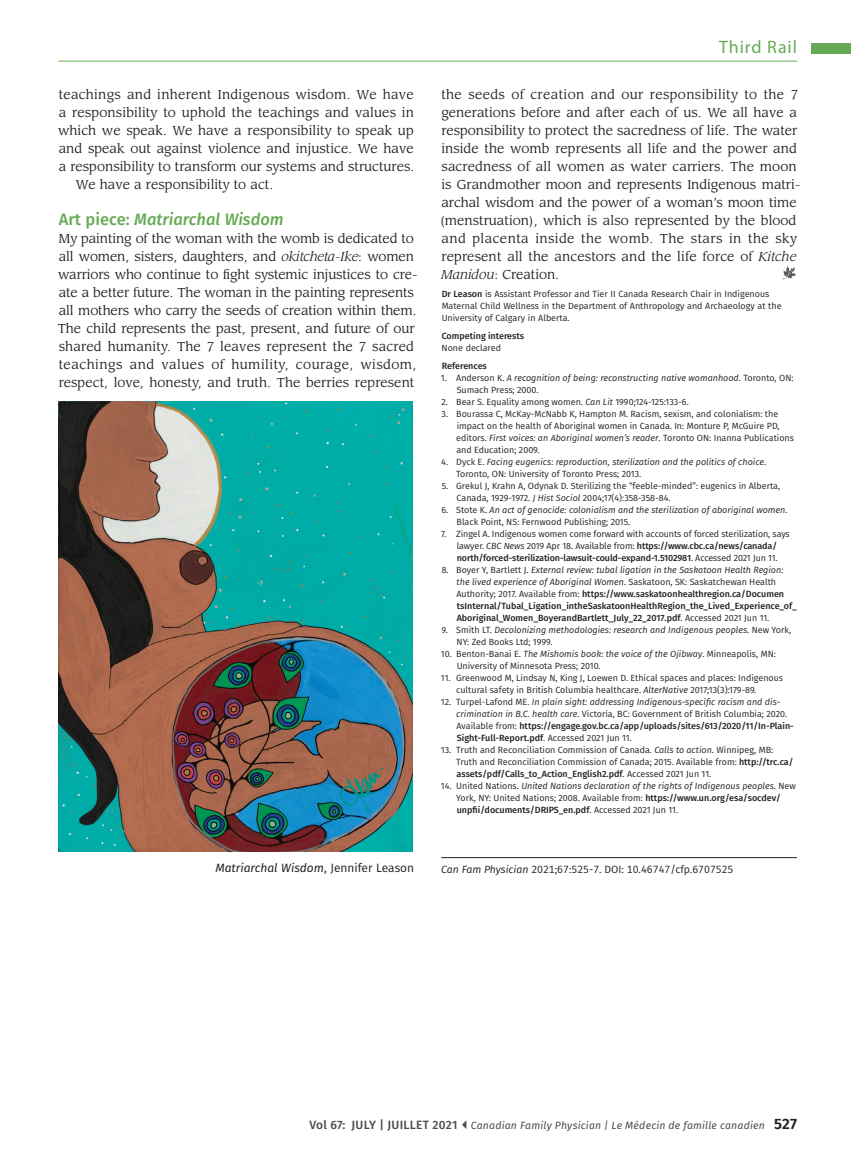
<style>
.page{position:relative;width:851px;height:1161px;background:#fff}
.page>*{position:absolute;margin:0;border:0;box-sizing:border-box;transform-origin:0 0}
.t1{font:18px "Myriad Pro";letter-spacing:.05em;color:#6a5}
.Level3Head{font:italic 500 16.5px "Fira Sans";color:#6a5}
.Paragraph{font:12.75px/18px "Leawood Std";color:#231f20}
.ParagraphIndent{font:12.75px/18px "Leawood Std";color:#231f20;text-align:justify}
.AuthorBio{font:italic 12px "Fira Sans";color:#231f20}
.t2{font:italic 10.5px "Fira Sans";letter-spacing:.015em;color:#4b4c4d}
.InfoLine{font:10.5px "Fira Sans";color:#231f20}
.Reference{font:9px/12px "Fira Sans";color:#231f20}
.Reference-2{font:italic 9px/12px "Fira Sans";color:#231f20}
.Reference-3{font:500 9px/12px "Fira Sans";color:#231f20}
.AuthorBio-2{font:9px/12px "Fira Sans";color:#231f20}
.SmallHead{font:500 9px "Fira Sans";color:#231f20}
.CompetingInterests{font:9px "Fira Sans";color:#231f20}
.s1{font-style:normal}
.s2{font-style:italic}
.s3{font-weight:500}
.s4{font-weight:400}
.s5{font-weight:400;font-style:italic}
.s6{font-weight:500;font-style:normal;font-size:12px}
.s7{font-weight:600;font-style:normal;font-size:15px;color:#231f20}
</style>
<div class="page">
<hr style="left:58px;top:61px;width:738px;height:1px;background:#6a5">
<div style="left:812px;top:44px;width:38px;height:10px;background:#6a5"></div>
<hr style="left:441px;top:857px;width:355px;height:1px;background:#231f20">
<svg style="left:782px;top:266px;width:15px;height:13px"></svg>
<img style="left:58px;top:402px;width:354px;height:450px">
<p class="ParagraphIndent" style="left:58px;top:86px;width:358px">teachings and inherent Indigenous wisdom. We have a responsibility to uphold the teachings and values in which we speak. We have a responsibility to speak up and speak out against violence and injustice. We have a responsibility to transform our systems and structures.</p>
<p class="ParagraphIndent" style="left:76px;top:176px;width:199px">We have a responsibility to act.</p>
<p class="Level3Head" style="left:59px;top:206px;width:226px"><span class="s1">Art piece:</span> Matriarchal Wisdom</p>
<p class="Paragraph" style="left:58px;top:230px;width:361px">My painting of the woman with the womb is dedicated to all women, sisters, daughters, and <span class="s2">okitcheta-Ike</span>: women warriors who continue to fight systemic injustices to cre&shy;ate a better future. The woman in the painting represents all mothers who carry the seeds of creation within them.<br>The child represents the past, present, and future of our shared humanity. The 7 leaves represent the 7 sacred teachings and values of humility, courage, wisdom, respect, love, honesty, and truth. The berries represent</p>
<h1 class="t1" style="left:719px;top:36px;width:79px">Third Rail</h1>
<p class="Paragraph" style="left:440px;top:86px;width:361px">the seeds of creation and our responsibility to the 7 generations before and after each of us. We all have a responsibility to protect the sacredness of life. The water inside the womb represents all life and the power and sacredness of all women as water carriers. The moon is Grandmother moon and represents Indigenous matri&shy;archal wisdom and the power of a woman’s moon time (menstruation), which is also represented by the blood and placenta inside the womb. The stars in the sky represent all the ancestors and the life force of <span class="s2">Kitche Manidou</span>: Creation.</p>
<p class="AuthorBio-2" style="left:441px;top:288px;width:341px"><span class="s3">Dr Leason</span> is Assistant Professor and Tier II Canada Research Chair in Indigenous<br>Maternal Child Wellness in the Department of Anthropology and Archaeology at the<br>University of Calgary in Alberta.</p>
<p class="SmallHead" style="left:441px;top:329px;width:84px">Competing interests</p>
<p class="CompetingInterests" style="left:441px;top:341px;width:61px">None declared</p>
<p class="SmallHead" style="left:442px;top:359px;width:47px">References</p>
<p class="Reference-2" style="left:456px;top:372px;width:338px;text-indent:-16px"><span class="s1">1. Anderson K.</span> A recognition of being: reconstructing native womanhood<span class="s1">. Toronto, ON:<br>Sumach Press; 2000.</span></p>
<p class="Reference" style="left:441px;top:396px;width:249px">2. Bear S. Equality among women. <span class="s2">Can Lit</span> 1990;124-125:133-6.</p>
<p class="Reference" style="left:456px;top:408px;width:339px;text-indent:-15px">3. Bourassa C, McKay-McNabb K, Hampton M. Racism, sexism, and colonialism: the impact on the health of Aboriginal women in Canada. In: Monture P, McGuire PD, editors. <span class="s2">First voices: an Aboriginal women’s reader</span>. Toronto ON: Inanna Publications and Education; 2009.</p>
<p class="Reference-2" style="left:456px;top:456px;width:311px;text-indent:-15px"><span class="s1">4. Dyck E.</span> Facing eugenics: reproduction, sterilization and the politics of choice<span class="s1">.<br>Toronto, ON: University of Toronto Press; 2013.</span></p>
<p class="Reference" style="left:456px;top:480px;width:325px;text-indent:-15px">5. Grekul J, Krahn A, Odynak D. Sterilizing the “feeble-minded”: eugenics in Alberta,<br>Canada, 1929-1972. <span class="s2">J Hist Sociol</span> 2004;17(4):358-358-84.</p>
<p class="Reference-2" style="left:456px;top:504px;width:332px;text-indent:-15px"><span class="s1">6. Stote K.</span> An act of genocide: colonialism and the sterilization of aboriginal women<span class="s1">.<br>Black Point, NS: Fernwood Publishing; 2015.</span></p>
<p class="Reference" style="left:441px;top:528px;width:350px;text-align:center">7. Zingel A. Indigenous women come forward with accounts of forced sterilization, says lawyer. <span class="s2">CBC News</span> 2019 Apr 18. Available from: <span class="s3">https://www.cbc.ca/news/canada/ north/forced-sterilization-lawsuit-could-expand-1.5102981</span>. Accessed 2021 Jun 11.</p>
<p class="Reference-3" style="left:456px;top:563px;width:342px;text-indent:-15px"><span class="s4">8. Boyer Y, Bartlett J.</span> <span class="s5">External review: tubal ligation in the Saskatoon Health Region: the lived experience of Aboriginal Women</span><span class="s4">. Saskatoon, SK: Saskatchewan Health Authority; 2017. Available from:</span> https://www.saskatoonhealthregion.ca/Documen tsInternal/Tubal_Ligation_intheSaskatoonHealthRegion_the_Lived_Experience_of_ Aboriginal_Women_BoyerandBartlett_July_22_2017.pdf<span class="s4">. Accessed 2021 Jun 11.</span></p>
<p class="Reference-2" style="left:456px;top:624px;width:336px;text-indent:-15px"><span class="s1">9. Smith LT.</span> Decolonizing methodologies: research and Indigenous peoples<span class="s1">. New York,<br>NY: Zed Books Ltd; 1999.</span></p>
<p class="Reference" style="left:456px;top:648px;width:321px;text-indent:-16px">10. Benton-Banai E. <span class="s2">The Mishomis book: the voice of the Ojibway</span>. Minneapolis, MN:<br>University of Minnesota Press; 2010.</p>
<p class="Reference" style="left:456px;top:672px;width:328px;text-indent:-15px">11. Greenwood M, Lindsay N, King J, Loewen D. Ethical spaces and places: Indigenous cultural safety in British Columbia healthcare. <span class="s2">AlterNative</span> 2017;13(3):179-89.</p>
<p class="Reference" style="left:456px;top:696px;width:339px;text-indent:-15px">12. Turpel-Lafond ME. <span class="s2">In plain sight: addressing Indigenous-specific racism and dis&shy;crimination in B.C. health care</span>. Victoria, BC: Government of British Columbia; 2020.<br>Available from: <span class="s3">https://engage.gov.bc.ca/app/uploads/sites/613/2020/11/In-Plain-Sight-Full-Report.pdf</span>. Accessed 2021 Jun 11.</p>
<p class="Reference" style="left:456px;top:744px;width:339px;text-indent:-15px">13. Truth and Reconciliation Commission of Canada. <span class="s2">Calls to action</span>. Winnipeg, MB:<br>Truth and Reconciliation Commission of Canada; 2015. Available from: <span class="s3">http://trc.ca/ assets/pdf/Calls_to_Action_English2.pdf</span>. Accessed 2021 Jun 11.</p>
<p class="Reference" style="left:456px;top:780px;width:341px;text-indent:-15px">14. United Nations. <span class="s2">United Nations declaration of the rights of Indigenous peoples</span>. New<br>York, NY: United Nations; 2008. Available from: <span class="s3">https://www.un.org/esa/socdev/ unpfii/documents/DRIPS_en.pdf</span>. Accessed 2021 Jun 11.</p>
<p class="AuthorBio" style="left:215px;top:859px;width:200px">Matriarchal Wisdom<span class="s1">, Jennifer Leason</span></p>
<p class="InfoLine" style="left:441px;top:862px;width:294px"><span class="s2">Can Fam Physician</span> 2021;67:525-7. DOI: 10.46747/cfp.6707525</p>
<p class="t2" style="left:309px;top:1117px;width:489px"><span class="s6">Vol 67: JULY | JUILLET 2021</span> Canadian Family Physician | Le Médecin de famille canadien <span class="s7">527</span></p>
</div>
